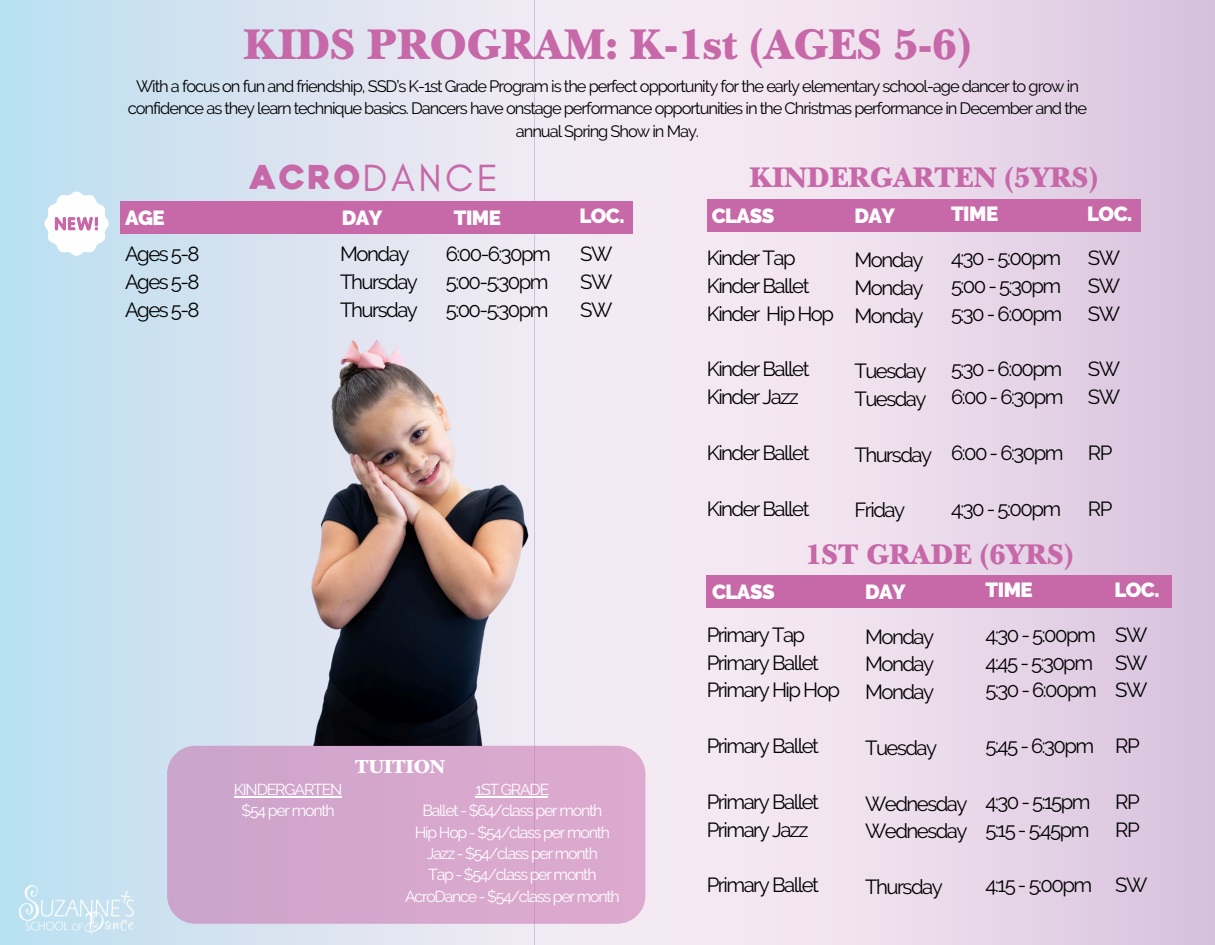
<style>
.page{position:relative;width:1215px;height:945px;background:#fff}
.page>*{position:absolute;margin:0;border:0;box-sizing:border-box;transform-origin:0 0}
.t1{font:900 45px "New Baskerville Std";color:#c768a9}
.t2{font:38.7px "Glacial Indifference";letter-spacing:.09em;color:#c768a9}
.t3{font:32.85px "Heavitas";color:#c768a9}
.t4{font:900 29.7px "New Baskerville Std";color:#c768a9}
.t5{font:20.4px/27.9px "Raleway";letter-spacing:-.075em;color:#000}
.t6{font:900 20.4px "Raleway";letter-spacing:-.025em;color:#fff}
.t7{font:900 19.8px "New Baskerville Std";color:#fff}
.t8{font:16.5px/22.5px "Raleway";letter-spacing:-.065em;color:#000;text-align:center}
.t9{font:15.9px "Raleway";letter-spacing:-.075em;color:#fff}
</style>
<div class="page">
<svg style="left:832px;top:0;width:383px;height:945px"></svg>
<div style="left:0;top:0;width:832px;height:945px;background:linear-gradient(to right,#c2e1f1,#ffeaf2)"></div>
<div style="left:707px;top:199px;width:434px;height:32px;background:#c768a9"></div>
<div style="left:707px;top:576px;width:465px;height:32px;background:#c768a9"></div>
<img style="left:247px;top:326px;width:319px;height:419px">
<div style="left:167px;top:746px;width:478px;height:178px;background:#d6a7cd;border-radius:28px"></div>
<hr style="left:234px;top:796px;width:107px;height:1px;background:#fff">
<hr style="left:475px;top:796px;width:73px;height:1px;background:#fff">
<img style="left:19px;top:886px;width:115px;height:49px">
<div style="left:120px;top:201px;width:513px;height:32px;background:#c768a9"></div>
<svg style="left:44px;top:191px;width:65px;height:65px"></svg>
<p class="t1" style="left:244px;top:28px;width:729px">KIDS PROGRAM: K-1st (AGES 5-6)</p>
<h6 class="t8" style="left:128px;top:75px;width:961px">With a focus on fun and friendship, SSD’s K-1st Grade Program is the perfect opportunity for the early elementary school-age dancer to grow in confidence as they learn technique basics. Dancers have onstage performance opportunities in the Christmas performance in December and the annual Spring Show in May.</h6>
<p class="t3" style="left:250px;top:164px;width:112px">ACRO</p>
<p class="t2" style="left:363px;top:155px;width:137px">DANCE</p>
<p class="t6" style="left:125px;top:205px;width:41px">AGE</p>
<p class="t6" style="left:342px;top:205px;width:42px">DAY</p>
<p class="t6" style="left:454px;top:205px;width:49px">TIME</p>
<p class="t6" style="left:579px;top:204px;width:47px">LOC.</p>
<p class="t5" style="left:125px;top:240px;width:76px">Ages 5-8</p>
<p class="t5" style="left:125px;top:268px;width:76px">Ages 5-8</p>
<p class="t5" style="left:125px;top:296px;width:76px">Ages 5-8</p>
<p class="t5" style="left:340px;top:240px;width:71px">Monday</p>
<p class="t5" style="left:340px;top:268px;width:79px">Thursday</p>
<p class="t5" style="left:340px;top:296px;width:79px">Thursday</p>
<p class="t5" style="left:446px;top:240px;width:107px">6:00-6:30pm</p>
<p class="t5" style="left:446px;top:268px;width:104px">5:00-5:30pm</p>
<p class="t5" style="left:446px;top:296px;width:104px">5:00-5:30pm</p>
<p class="t5" style="left:580px;top:240px;width:34px;text-align:justify">SW SW SW</p>
<h3 class="t9" style="left:234px;top:780px;width:110px">KINDERGARTEN</h3>
<h5 class="t9" style="left:242px;top:801px;width:95px">$54 per month</h5>
<h6 class="t7" style="left:355px;top:759px;width:92px">TUITION</h6>
<h5 class="t9" style="left:475px;top:780px;width:75px">1ST GRADE</h5>
<h5 class="t9" style="left:422px;top:801px;width:182px">Ballet - $64/class per month</h5>
<h5 class="t9" style="left:415px;top:823px;width:197px">Hip Hop - $54/class per month</h5>
<p class="t9" style="left:427px;top:844px;width:173px">Jazz - $54/class per month</p>
<p class="t9" style="left:428px;top:866px;width:170px">Tap - $54/class per month</p>
<p class="t9" style="left:405px;top:887px;width:216px">AcroDance - $54/class per month</p>
<p class="t4" style="left:749px;top:166px;width:350px">KINDERGARTEN (5YRS)</p>
<p class="t6" style="left:712px;top:203px;width:64px">CLASS</p>
<h1 class="t5" style="left:707px;top:244px;width:90px">Kinder Tap</h1>
<p class="t5" style="left:707px;top:272px;width:104px">Kinder Ballet</p>
<p class="t5" style="left:707px;top:300px;width:129px">Kinder Hip Hop</p>
<h2 class="t5" style="left:707px;top:355px;width:104px">Kinder Ballet</h2>
<h4 class="t5" style="left:707px;top:383px;width:94px">Kinder Jazz</h4>
<h5 class="t6" style="left:854px;top:203px;width:42px">DAY</h5>
<h5 class="t6" style="left:951px;top:202px;width:49px">TIME</h5>
<p class="t6" style="left:1087px;top:202px;width:47px">LOC.</p>
<p class="t5" style="left:854px;top:246px;width:71px">Monday</p>
<p class="t5" style="left:854px;top:274px;width:71px">Monday</p>
<p class="t5" style="left:854px;top:301px;width:71px">Monday</p>
<p class="t5" style="left:854px;top:357px;width:74px">Tuesday</p>
<p class="t5" style="left:854px;top:385px;width:74px">Tuesday</p>
<p class="t5" style="left:854px;top:441px;width:79px">Thursday</p>
<p class="t5" style="left:854px;top:496px;width:52px">Friday</p>
<p class="t5" style="left:1088px;top:244px;width:34px">SW<br>SW</p>
<p class="t5" style="left:1088px;top:300px;width:34px">SW</p>
<p class="t5" style="left:951px;top:244px;width:112px">4:30 - 5:00pm</p>
<h6 class="t5" style="left:951px;top:272px;width:112px">5:00 - 5:30pm</h6>
<p class="t5" style="left:951px;top:300px;width:113px">5:30 - 6:00pm</p>
<p class="t5" style="left:951px;top:355px;width:113px">5:30 - 6:00pm</p>
<h5 class="t5" style="left:951px;top:383px;width:114px">6:00 - 6:30pm</h5>
<p class="t5" style="left:951px;top:439px;width:114px">6:00 - 6:30pm</p>
<p class="t5" style="left:951px;top:494px;width:112px">4:30 - 5:00pm</p>
<p class="t5" style="left:1088px;top:355px;width:34px">SW<br>SW</p>
<h5 class="t5" style="left:707px;top:439px;width:104px">Kinder Ballet</h5>
<p class="t5" style="left:1088px;top:439px;width:26px">RP</p>
<h5 class="t5" style="left:707px;top:494px;width:104px">Kinder Ballet</h5>
<p class="t5" style="left:1088px;top:494px;width:26px">RP</p>
<p class="t4" style="left:805px;top:543px;width:270px">1ST GRADE (6YRS)</p>
<p class="t6" style="left:712px;top:580px;width:64px">CLASS</p>
<h3 class="t5" style="left:707px;top:621px;width:100px">Primary Tap</h3>
<h5 class="t5" style="left:707px;top:648px;width:114px">Primary Ballet</h5>
<h5 class="t5" style="left:707px;top:676px;width:135px">Primary Hip Hop</h5>
<h5 class="t5" style="left:707px;top:732px;width:114px">Primary Ballet</h5>
<h5 class="t5" style="left:707px;top:788px;width:114px">Primary Ballet</h5>
<p class="t5" style="left:707px;top:815px;width:103px">Primary Jazz</p>
<p class="t5" style="left:707px;top:871px;width:114px">Primary Ballet</p>
<p class="t6" style="left:865px;top:580px;width:42px">DAY</p>
<p class="t6" style="left:986px;top:578px;width:49px">TIME</p>
<p class="t6" style="left:1114px;top:578px;width:47px">LOC.</p>
<p class="t5" style="left:865px;top:623px;width:71px">Monday</p>
<p class="t5" style="left:865px;top:650px;width:71px">Monday</p>
<p class="t5" style="left:865px;top:678px;width:71px">Monday</p>
<p class="t5" style="left:865px;top:734px;width:74px">Tuesday</p>
<p class="t5" style="left:865px;top:789px;width:104px">Wednesday</p>
<p class="t5" style="left:865px;top:817px;width:104px">Wednesday</p>
<p class="t5" style="left:865px;top:873px;width:79px">Thursday</p>
<p class="t5" style="left:1115px;top:621px;width:34px;text-align:justify">SW SW SW</p>
<p class="t5" style="left:986px;top:621px;width:112px">4:30 - 5:00pm</p>
<p class="t5" style="left:986px;top:648px;width:109px">4:45 - 5:30pm</p>
<p class="t5" style="left:986px;top:676px;width:113px">5:30 - 6:00pm</p>
<p class="t5" style="left:986px;top:732px;width:110px">5:45 - 6:30pm</p>
<p class="t5" style="left:986px;top:788px;width:107px">4:30 - 5:15pm</p>
<p class="t5" style="left:986px;top:815px;width:105px">5:15 - 5:45pm</p>
<p class="t5" style="left:986px;top:871px;width:108px">4:15 - 5:00pm</p>
<p class="t5" style="left:1115px;top:732px;width:26px">RP</p>
<h6 class="t5" style="left:1115px;top:788px;width:26px">RP<br>RP</h6>
<h6 class="t5" style="left:1115px;top:871px;width:34px">SW</h6>
</div>
